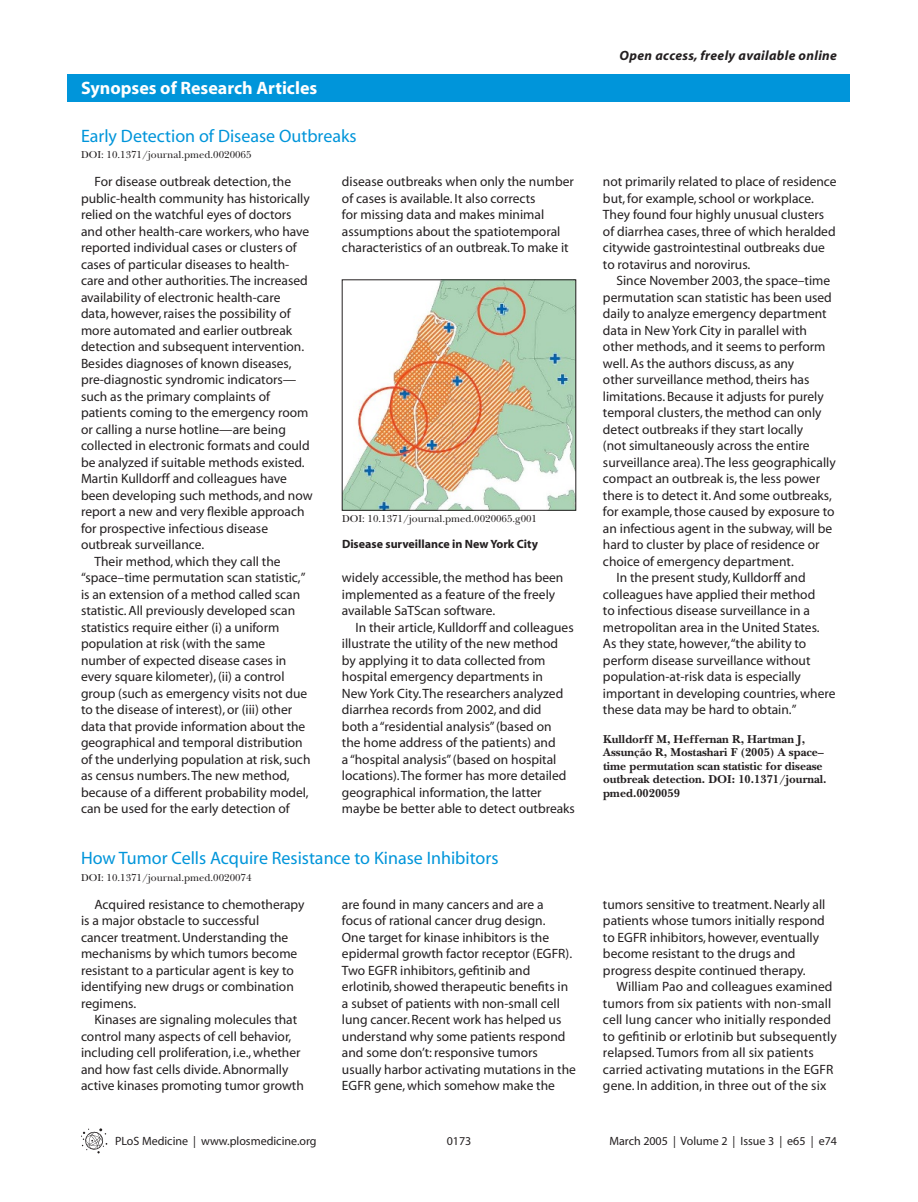
<style>
.page{position:relative;width:918px;height:1202px;background:#fff}
.page>*{position:absolute;margin:0;border:0;box-sizing:border-box;transform-origin:0 0}
.t1{font:18px "Myriad";color:#0095da}
.t2{font:700 18px "Myriad";color:#fff}
.t3{font:13.5px/16.5px "Myriad";color:#231f20}
.t4{font:italic 700 13.5px "Myriad";letter-spacing:.025em;color:#231f20}
.t5{font:700 12px/13.5px "PLB Iserif";color:#231f20}
.t6{font:12px "Myriad";color:#231f20}
.t7{font:700 12px "Myriad";color:#231f20}
.t8{font:500 10.5px "PLB Iserif";color:#231f20}
</style>
<div class="page">
<svg style="left:81px;top:1128px;width:26px;height:25px"></svg>
<div style="left:68px;top:74px;width:782px;height:27px;background:#0095da"></div>
<img style="left:344px;top:282px;width:230px;height:226px">
<h1 class="t2" style="left:81px;top:81px;width:238px">Synopses of Research Articles</h1>
<h1 class="t1" style="left:81px;top:129px;width:277px">Early Detection of Disease Outbreaks</h1>
<p class="t8" style="left:81px;top:150px;width:172px">DOI: 10.1371/journal.pmed.0020065</p>
<p class="t3" style="left:94px;top:174px;width:198px">For disease outbreak detection, the</p>
<p class="t3" style="left:81px;top:191px;width:230px">public-health community has historically</p>
<p class="t3" style="left:81px;top:207px;width:212px">relied on the watchful eyes of doctors</p>
<p class="t3" style="left:81px;top:224px;width:230px">and other health-care workers, who have</p>
<p class="t3" style="left:81px;top:240px;width:217px">reported individual cases or clusters of</p>
<p class="t3" style="left:81px;top:257px;width:210px">cases of particular diseases to health-</p>
<p class="t3" style="left:81px;top:273px;width:228px">care and other authorities. The increased</p>
<p class="t3" style="left:81px;top:290px;width:201px">availability of electronic health-care</p>
<p class="t3" style="left:81px;top:306px;width:211px">data, however, raises the possibility of</p>
<p class="t3" style="left:81px;top:323px;width:213px">more automated and earlier outbreak</p>
<p class="t3" style="left:81px;top:339px;width:225px">detection and subsequent intervention.</p>
<p class="t3" style="left:81px;top:356px;width:212px">Besides diagnoses of known diseases,</p>
<p class="t3" style="left:81px;top:372px;width:217px">pre-diagnostic syndromic indicators—</p>
<p class="t3" style="left:81px;top:389px;width:191px">such as the primary complaints of</p>
<p class="t3" style="left:81px;top:405px;width:229px">patients coming to the emergency room</p>
<p class="t3" style="left:81px;top:422px;width:206px">or calling a nurse hotline—are being</p>
<p class="t3" style="left:81px;top:438px;width:230px">collected in electronic formats and could</p>
<p class="t3" style="left:81px;top:455px;width:225px">be analyzed if suitable methods existed.</p>
<p class="t3" style="left:81px;top:471px;width:208px">Martin Kulldorff and colleagues have</p>
<p class="t3" style="left:81px;top:488px;width:233px">been developing such methods, and now</p>
<p class="t3" style="left:81px;top:504px;width:225px">report a new and very flexible approach</p>
<p class="t3" style="left:81px;top:521px;width:189px">for prospective infectious disease</p>
<p class="t3" style="left:81px;top:537px;width:125px">outbreak surveillance.</p>
<p class="t3" style="left:94px;top:554px;width:188px">Their method, which they call the</p>
<p class="t3" style="left:81px;top:570px;width:226px">“space–time permutation scan statistic,”</p>
<p class="t3" style="left:81px;top:587px;width:221px">is an extension of a method called scan</p>
<p class="t3" style="left:81px;top:603px;width:216px">statistic. All previously developed scan</p>
<p class="t3" style="left:81px;top:620px;width:200px">statistics require either (i) a uniform</p>
<p class="t3" style="left:81px;top:636px;width:186px">population at risk (with the same</p>
<p class="t3" style="left:81px;top:653px;width:207px">number of expected disease cases in</p>
<p class="t3" style="left:81px;top:669px;width:205px">every square kilometer), (ii) a control</p>
<p class="t3" style="left:81px;top:686px;width:228px">group (such as emergency visits not due</p>
<p class="t3" style="left:81px;top:702px;width:213px">to the disease of interest), or (iii) other</p>
<p class="t3" style="left:81px;top:719px;width:226px">data that provide information about the</p>
<p class="t3" style="left:81px;top:735px;width:223px">geographical and temporal distribution</p>
<p class="t3" style="left:81px;top:752px;width:231px">of the underlying population at risk, such</p>
<p class="t3" style="left:81px;top:768px;width:210px">as census numbers. The new method,</p>
<p class="t3" style="left:81px;top:785px;width:229px">because of a different probability model,</p>
<p class="t3" style="left:81px;top:801px;width:210px">can be used for the early detection of</p>
<p class="t3" style="left:342px;top:174px;width:233px">disease outbreaks when only the number of cases is available. It also corrects<br>for missing data and makes minimal assumptions about the spatiotemporal characteristics of an outbreak. To make it</p>
<p class="t8" style="left:342px;top:514px;width:197px">DOI: 10.1371/journal.pmed.0020065.g001</p>
<p class="t7" style="left:342px;top:539px;width:198px">Disease surveillance in New York City</p>
<p class="t3" style="left:342px;top:570px;width:223px">widely accessible, the method has been implemented as a feature of the freely available SaTScan software.</p>
<p class="t3" style="left:342px;top:620px;width:234px;text-indent:14px">In their article, Kulldorff and colleagues illustrate the utility of the new method by applying it to data collected from hospital emergency departments in<br>New York City. The researchers analyzed diarrhea records from 2002, and did<br>both a “residential analysis” (based on<br>the home address of the patients) and<br>a “hospital analysis” (based on hospital locations). The former has more detailed geographical information, the latter maybe be better able to detect outbreaks</p>
<h1 class="t1" style="left:81px;top:851px;width:419px">How Tumor Cells Acquire Resistance to Kinase Inhibitors</h1>
<p class="t8" style="left:81px;top:873px;width:172px">DOI: 10.1371/journal.pmed.0020074</p>
<p class="t4" style="left:620px;top:51px;width:219px">Open access, freely available online</p>
<p class="t3" style="left:603px;top:174px;width:235px">not primarily related to place of residence but, for example, school or workplace.<br>They found four highly unusual clusters of diarrhea cases, three of which heralded citywide gastrointestinal outbreaks due to rotavirus and norovirus.</p>
<p class="t3" style="left:616px;top:273px;width:215px">Since November 2003, the space–time</p>
<p class="t3" style="left:603px;top:290px;width:230px">permutation scan statistic has been used</p>
<p class="t3" style="left:603px;top:306px;width:225px">daily to analyze emergency department</p>
<p class="t3" style="left:603px;top:323px;width:206px">data in New York City in parallel with</p>
<p class="t3" style="left:603px;top:339px;width:224px">other methods, and it seems to perform</p>
<p class="t3" style="left:603px;top:356px;width:193px">well. As the authors discuss, as any</p>
<p class="t3" style="left:603px;top:372px;width:208px">other surveillance method, theirs has</p>
<p class="t3" style="left:603px;top:389px;width:222px">limitations. Because it adjusts for purely</p>
<p class="t3" style="left:603px;top:405px;width:220px">temporal clusters, the method can only</p>
<p class="t3" style="left:603px;top:422px;width:202px">detect outbreaks if they start locally</p>
<p class="t3" style="left:603px;top:438px;width:208px">(not simultaneously across the entire</p>
<p class="t3" style="left:603px;top:455px;width:234px">surveillance area). The less geographically</p>
<p class="t3" style="left:603px;top:471px;width:219px">compact an outbreak is, the less power</p>
<p class="t3" style="left:603px;top:488px;width:230px">there is to detect it. And some outbreaks,</p>
<p class="t3" style="left:603px;top:504px;width:233px">for example, those caused by exposure to</p>
<p class="t3" style="left:603px;top:521px;width:231px">an infectious agent in the subway, will be</p>
<p class="t3" style="left:603px;top:537px;width:218px">hard to cluster by place of residence or</p>
<p class="t3" style="left:603px;top:554px;width:192px">choice of emergency department.</p>
<p class="t3" style="left:616px;top:570px;width:191px">In the present study, Kulldorff and</p>
<p class="t3" style="left:603px;top:587px;width:214px">colleagues have applied their method</p>
<p class="t3" style="left:603px;top:603px;width:208px">to infectious disease surveillance in a</p>
<p class="t3" style="left:603px;top:620px;width:218px">metropolitan area in the United States.</p>
<p class="t3" style="left:603px;top:636px;width:205px">As they state, however, “the ability to</p>
<p class="t3" style="left:603px;top:653px;width:209px">perform disease surveillance without</p>
<p class="t3" style="left:603px;top:669px;width:200px">population-at-risk data is especially</p>
<p class="t3" style="left:603px;top:686px;width:234px">important in developing countries, where</p>
<p class="t3" style="left:603px;top:702px;width:195px">these data may be hard to obtain.”</p>
<p class="t5" style="left:603px;top:733px;width:225px">Kulldorff M, Heffernan R, Hartman J, Assunção R, Mostashari F (2005) A space– time permutation scan statistic for disease outbreak detection. DOI: 10.1371/journal. pmed.0020059</p>
<p class="t3" style="left:81px;top:897px;width:225px;text-indent:14px">Acquired resistance to chemotherapy is a major obstacle to successful<br>cancer treatment. Understanding the mechanisms by which tumors become resistant to a particular agent is key to identifying new drugs or combination regimens.</p>
<p class="t3" style="left:81px;top:1012px;width:224px;text-indent:14px">Kinases are signaling molecules that control many aspects of cell behavior, including cell proliferation, i.e., whether and how fast cells divide. Abnormally active kinases promoting tumor growth</p>
<p class="t3" style="left:342px;top:897px;width:236px">are found in many cancers and are a focus of rational cancer drug design.<br>One target for kinase inhibitors is the epidermal growth factor receptor (EGFR).<br>Two EGFR inhibitors, gefitinib and erlotinib, showed therapeutic benefits in a subset of patients with non-small cell lung cancer. Recent work has helped us understand why some patients respond and some don’t: responsive tumors usually harbor activating mutations in the EGFR gene, which somehow make the</p>
<p class="t3" style="left:603px;top:897px;width:224px">tumors sensitive to treatment. Nearly all patients whose tumors initially respond to EGFR inhibitors, however, eventually become resistant to the drugs and progress despite continued therapy.</p>
<p class="t3" style="left:603px;top:979px;width:235px;text-indent:14px">William Pao and colleagues examined tumors from six patients with non-small cell lung cancer who initially responded to gefitinib or erlotinib but subsequently relapsed. Tumors from all six patients carried activating mutations in the EGFR gene. In addition, in three out of the six</p>
<p class="t6" style="left:115px;top:1136px;width:203px">PLoS Medicine | www.plosmedicine.org</p>
<p class="t6" style="left:447px;top:1136px;width:26px">0173</p>
<p class="t6" style="left:609px;top:1136px;width:229px">March 2005 | Volume 2 | Issue 3 | e65 | e74</p>
</div>
